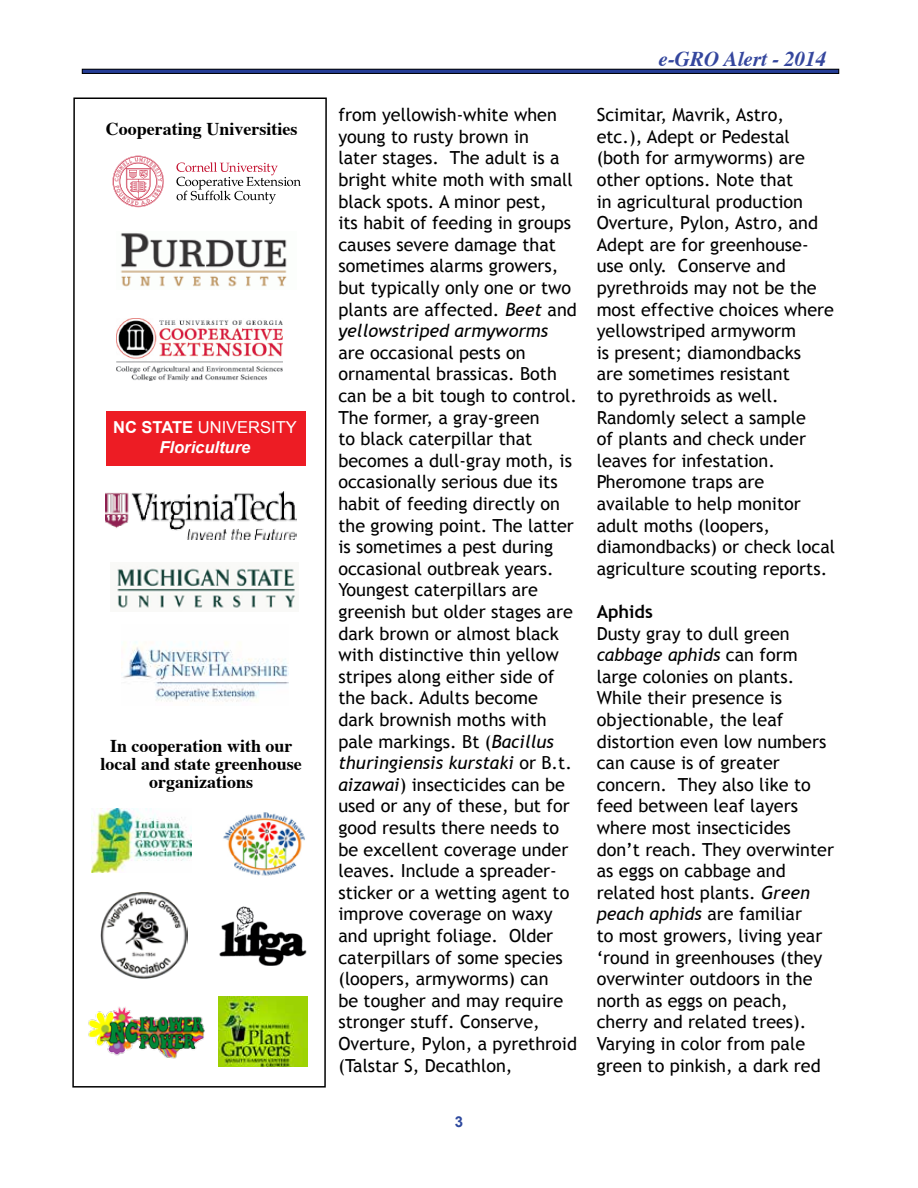
<style>
.page{position:relative;width:918px;height:1188px;background:#fff}
.page>*{position:absolute;margin:0;border:0;box-sizing:border-box;transform-origin:0 0}
.t1{font:italic 700 21px "Times";color:#34469d}
.t2{font:18px/21.6px "Trebuchet MS";color:#000}
.t3{font:700 18px/18px "Times";color:#000;text-align:center}
.t4{font:700 18px "Trebuchet MS";color:#000}
.t5{font:italic 700 16.5px/19.8px "Arial";color:#fff;text-align:center}
.t6{font:700 15px "Arial";color:#2e499e}
.s1{font-style:normal}
.s2{font-weight:400;font-style:normal}
.s3{font-style:italic}
</style>
<div class="page">
<hr style="left:82px;top:69px;width:757px;height:4px;background:#253d96">
<div style="left:82px;top:69px;width:757px;height:5px;border:1px solid #000"></div>
<svg style="left:72px;top:97px;width:255px;height:991px"></svg>
<img style="left:85px;top:1004px;width:121px;height:56px">
<img style="left:218px;top:997px;width:89px;height:69px">
<img style="left:214px;top:895px;width:101px;height:78px">
<svg style="left:176px;top:162px;width:125px;height:42px"></svg>
<svg style="left:112px;top:156px;width:52px;height:51px"></svg>
<img style="left:117px;top:231px;width:179px;height:58px">
<div style="left:106px;top:412px;width:199px;height:54px;background:#ed1c24"></div>
<img style="left:117px;top:319px;width:166px;height:62px">
<img style="left:110px;top:563px;width:188px;height:49px">
<img style="left:100px;top:892px;width:88px;height:87px">
<img style="left:105px;top:491px;width:192px;height:48px">
<img style="left:121px;top:624px;width:167px;height:81px">
<img style="left:92px;top:809px;width:100px;height:63px">
<img style="left:219px;top:811px;width:87px;height:66px">
<p class="t3" style="left:106px;top:118px;width:193px">Cooperating Universities</p>
<p class="t5" style="left:113px;top:418px;width:185px"><span class="s1">NC STATE</span> <span class="s2">UNIVERSITY<br></span>Floriculture</p>
<p class="t3" style="left:101px;top:735px;width:203px">In cooperation with our local and state greenhouse organizations</p>
<p class="t2" style="left:338px;top:104px;width:240px">from yellowish-white when young to rusty brown in<br>later stages. The adult is a bright white moth with small black spots. A minor pest,<br>its habit of feeding in groups causes severe damage that sometimes alarms growers, but typically only one or two plants are affected. <span class="s3">Beet</span> and <span class="s3">yellowstriped armyworms</span></p>
<p class="t2" style="left:338px;top:342px;width:240px">are occasional pests on ornamental brassicas. Both can be a bit tough to control.<br>The former, a gray-green<br>to black caterpillar that becomes a dull-gray moth, is occasionally serious due its habit of feeding directly on the growing point. The latter is sometimes a pest during occasional outbreak years.<br>Youngest caterpillars are greenish but older stages are dark brown or almost black with distinctive thin yellow stripes along either side of the back. Adults become dark brownish moths with pale markings. Bt (<span class="s3">Bacillus thuringiensis kurstaki</span> or B.t. <span class="s3">aizawai</span>) insecticides can be used or any of these, but for good results there needs to be excellent coverage under leaves. Include a spreader&shy;sticker or a wetting agent to improve coverage on waxy and upright foliage. Older caterpillars of some species (loopers, armyworms) can<br>be tougher and may require stronger stuff. Conserve,<br>Overture, Pylon, a pyrethroid (Talstar S, Decathlon,</p>
<p class="t6" style="left:455px;top:1112px;width:10px">3</p>
<p class="t1" style="left:659px;top:39px;width:169px">e-GRO Alert - 2014</p>
<p class="t2" style="left:597px;top:104px;width:240px">Scimitar, Mavrik, Astro,<br>etc.), Adept or Pedestal (both for armyworms) are other options. Note that<br>in agricultural production<br>Overture, Pylon, Astro, and<br>Adept are for greenhouse&shy;use only. Conserve and pyrethroids may not be the most effective choices where yellowstriped armyworm<br>is present; diamondbacks<br>are sometimes resistant<br>to pyrethroids as well.<br>Randomly select a sample<br>of plants and check under leaves for infestation.<br>Pheromone traps are available to help monitor adult moths (loopers, diamondbacks) or check local agriculture scouting reports.</p>
<p class="t4" style="left:597px;top:600px;width:58px">Aphids</p>
<p class="t2" style="left:597px;top:623px;width:239px">Dusty gray to dull green <span class="s3">cabbage aphids</span> can form large colonies on plants.<br>While their presence is objectionable, the leaf distortion even low numbers can cause is of greater concern. They also like to feed between leaf layers where most insecticides don’t reach. They overwinter as eggs on cabbage and related host plants. <span class="s3">Green peach aphids</span> are familiar<br>to most growers, living year ‘round in greenhouses (they overwinter outdoors in the north as eggs on peach, cherry and related trees).<br>Varying in color from pale green to pinkish, a dark red</p>
</div>
